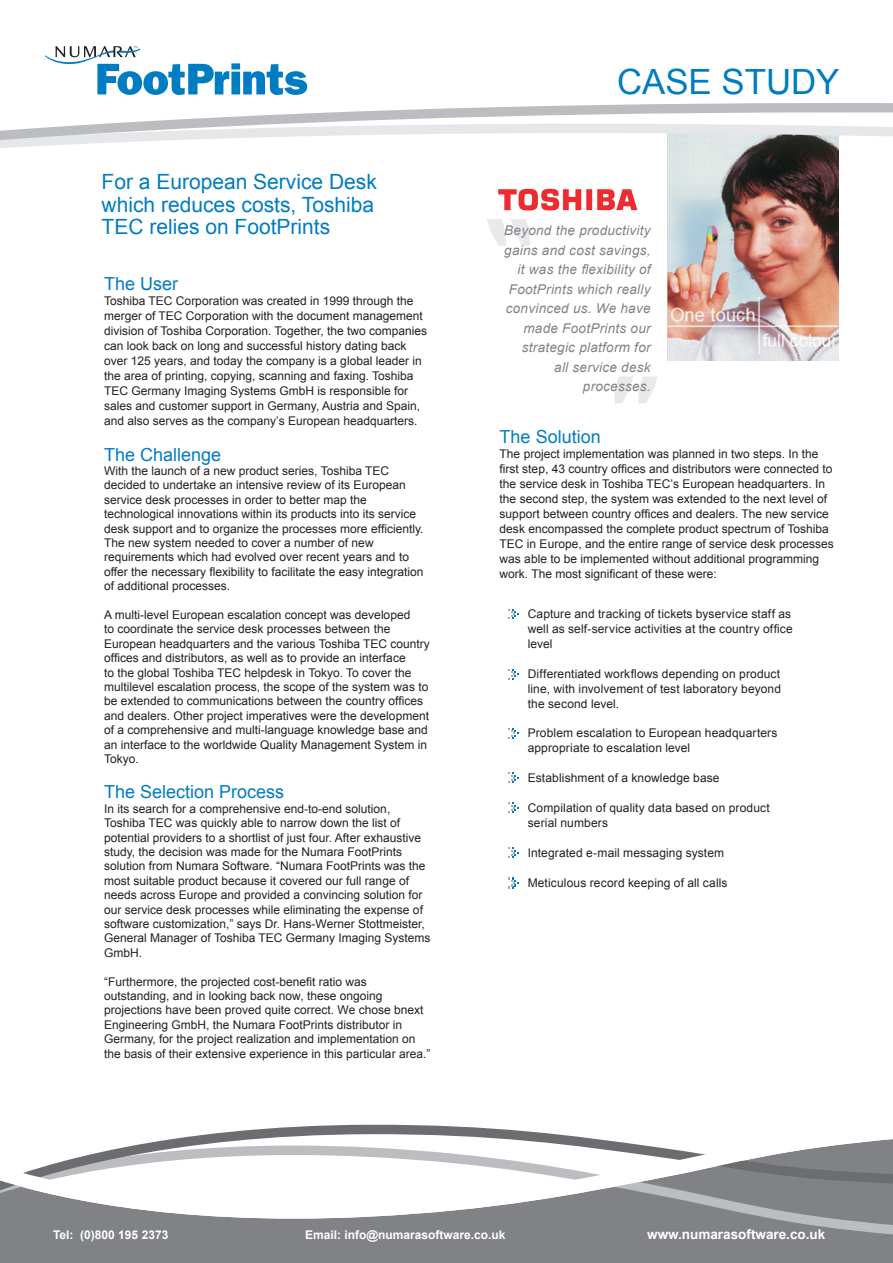
<style>
.page{position:relative;width:893px;height:1263px;background:#fff}
.page>*{position:absolute;margin:0;border:0;box-sizing:border-box;transform-origin:0 0}
.t1{font:34.8px "Arial";color:#007cc2}
.subhead_for_FootPrin{font:21px/22.5px "Arial";color:#007cc2}
.t2{font:18px "Arial";color:#007cc2}
.body_copy{font:italic 13.5px/19.5px "Arial";letter-spacing:.02em;color:#808285;text-align:right}
.t3{font:700 13.5px "Arial";color:#fff}
.bullets{font:12px/14.4px "Arial";color:#231f20}
.t4{font:700 12px "Arial";color:#fff}
</style>
<div class="page">
<div style="left:0;top:1235px;width:893px;height:28px;background:#808285"></div>
<div style="left:0;top:1227px;width:893px;height:8px;background:#808285"></div>
<svg style="left:0;top:1124px;width:893px;height:103px"></svg>
<img style="left:667px;top:153px;width:172px;height:207px">
<img style="left:498px;top:188px;width:140px;height:23px">
<svg style="left:0;top:103px;width:893px;height:50px"></svg>
<svg style="left:45px;top:46px;width:262px;height:49px"></svg>
<svg style="left:614px;top:376px;width:43px;height:27px"></svg>
<svg style="left:487px;top:219px;width:43px;height:27px"></svg>
<svg style="left:508px;top:609px;width:10px;height:10px"></svg>
<svg style="left:508px;top:669px;width:10px;height:10px"></svg>
<svg style="left:508px;top:728px;width:10px;height:11px"></svg>
<svg style="left:508px;top:773px;width:10px;height:10px"></svg>
<svg style="left:508px;top:803px;width:10px;height:10px"></svg>
<svg style="left:508px;top:848px;width:10px;height:10px"></svg>
<svg style="left:508px;top:878px;width:10px;height:10px"></svg>
<p class="subhead_for_FootPrin" style="left:102px;top:171px;width:277px">For a European Service Desk which reduces costs, Toshiba</p>
<p class="subhead_for_FootPrin" style="left:102px;top:216px;width:230px">TEC relies on FootPrints</p>
<p class="t2" style="left:104px;top:271px;width:76px">The User</p>
<p class="bullets" style="left:104px;top:293px;width:325px;line-height:15px">Toshiba TEC Corporation was created in 1999 through the merger of TEC Corporation with the document management division of Toshiba Corporation. Together, the two companies can look back on long and successful history dating back over 125 years, and today the company is a global leader in the area of printing, copying, scanning and faxing. Toshiba TEC Germany Imaging Systems GmbH is responsible for sales and customer support in Germany, Austria and Spain, and also serves as the company’s European headquarters.</p>
<p class="t2" style="left:104px;top:442px;width:119px">The Challenge</p>
<p class="bullets" style="left:104px;top:464px;width:321px">With the launch of a new product series, Toshiba TEC decided to undertake an intensive review of its European service desk processes in order to better map the technological innovations within its products into its service desk support and to organize the processes more efficiently.<br>The new system needed to cover a number of new requirements which had evolved over recent years and to offer the necessary flexibility to facilitate the easy integration of additional processes.</p>
<p class="bullets" style="left:104px;top:608px;width:327px">A multi-level European escalation concept was developed<br>to coordinate the service desk processes between the European headquarters and the various Toshiba TEC country offices and distributors, as well as to provide an interface<br>to the global Toshiba TEC helpdesk in Tokyo. To cover the multilevel escalation process, the scope of the system was to be extended to communications between the country offices and dealers. Other project imperatives were the development of a comprehensive and multi-language knowledge base and an interface to the worldwide Quality Management System in Tokyo.</p>
<p class="t2" style="left:104px;top:780px;width:182px">The Selection Process</p>
<p class="bullets" style="left:104px;top:801px;width:328px">In its search for a comprehensive end-to-end solution, Toshiba TEC was quickly able to narrow down the list of potential providers to a shortlist of just four. After exhaustive study, the decision was made for the Numara FootPrints solution from Numara Software. “Numara FootPrints was the most suitable product because it covered our full range of needs across Europe and provided a convincing solution for our service desk processes while eliminating the expense of software customization,” says Dr. Hans-Werner Stottmeister, General Manager of Toshiba TEC Germany Imaging Systems GmbH.</p>
<p class="bullets" style="left:104px;top:974px;width:328px">“Furthermore, the projected cost-benefit ratio was outstanding, and in looking back now, these ongoing projections have been proved quite correct. We chose bnext Engineering GmbH, the Numara FootPrints distributor in Germany, for the project realization and implementation on the basis of their extensive experience in this particular area.”</p>
<p class="t1" style="left:617px;top:59px;width:224px">CASE STUDY</p>
<p class="body_copy" style="left:504px;top:221px;width:148px">Beyond the productivity gains and cost savings, it was the flexibility of<br>FootPrints which really convinced us. We have made FootPrints our strategic platform for<br>all service desk processes.</p>
<p class="t2" style="left:500px;top:425px;width:103px">The Solution</p>
<p class="bullets" style="left:500px;top:447px;width:336px;line-height:15px">The project implementation was planned in two steps. In the first step, 43 country offices and distributors were connected to the service desk in Toshiba TEC’s European headquarters. In the second step, the system was extended to the next level of support between country offices and dealers. The new service desk encompassed the complete product spectrum of Toshiba TEC in Europe, and the entire range of service desk processes was able to be implemented without additional programming work. The most significant of these were:</p>
<p class="bullets" style="left:528px;top:606px;width:267px;line-height:15px">Capture and tracking of tickets byservice staff as well as self-service activities at the country office level</p>
<p class="bullets" style="left:528px;top:666px;width:255px;line-height:15px;text-align:justify">Differentiated workflows depending on product line, with involvement of test laboratory beyond the second level.</p>
<p class="bullets" style="left:528px;top:726px;width:251px;line-height:15px">Problem escalation to European headquarters appropriate to escalation level</p>
<p class="bullets" style="left:528px;top:771px;width:193px">Establishment of a knowledge base</p>
<p class="bullets" style="left:528px;top:801px;width:244px;line-height:15px">Compilation of quality data based on product serial numbers</p>
<p class="bullets" style="left:528px;top:846px;width:198px">Integrated e-mail messaging system</p>
<p class="bullets" style="left:528px;top:876px;width:201px">Meticulous record keeping of all calls</p>
<p class="t4" style="left:53px;top:1227px;width:117px">Tel: (0)800 195 2373</p>
<p class="t4" style="left:305px;top:1227px;width:202px">Email: info@numarasoftware.co.uk</p>
<p class="t3" style="left:647px;top:1225px;width:180px">www.numarasoftware.co.uk</p>
</div>
